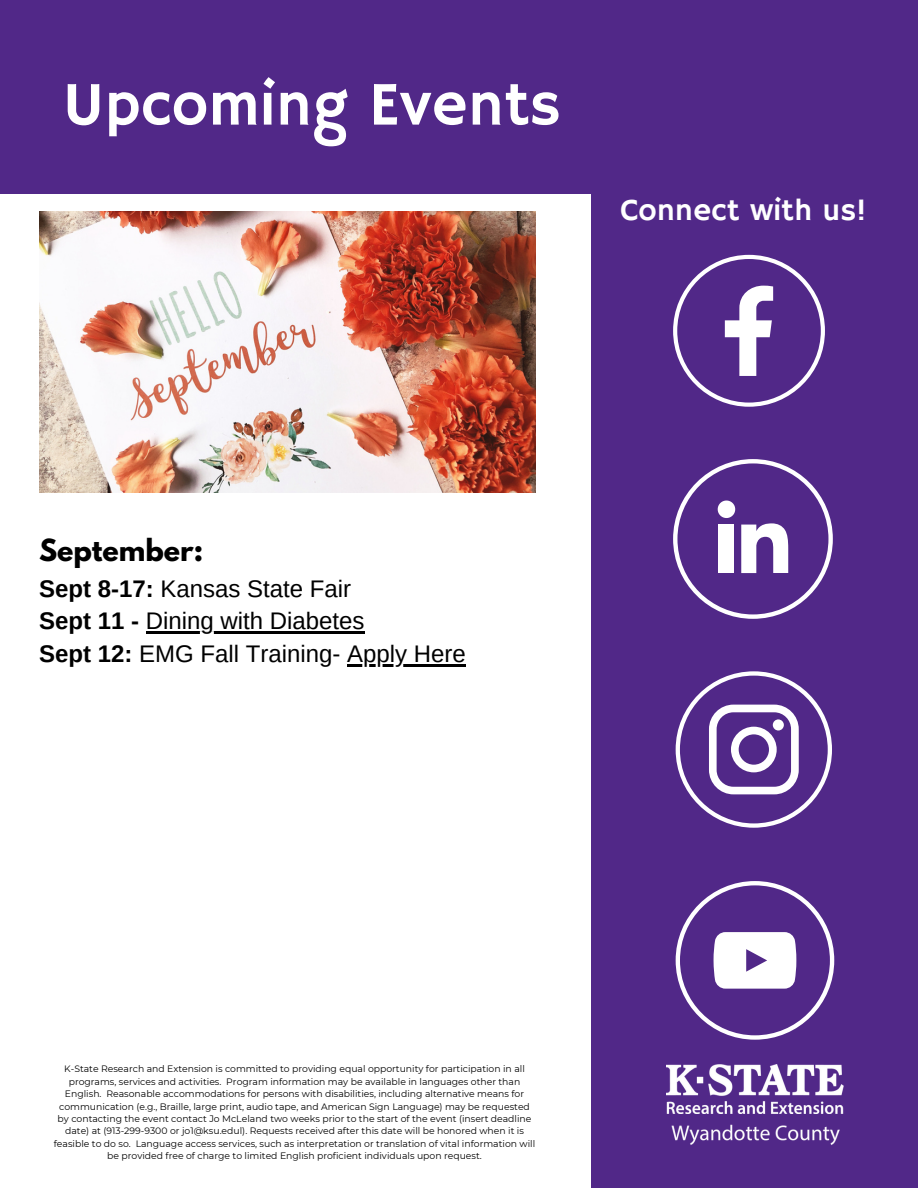
<style>
.page{position:relative;width:918px;height:1188px;background:#fff}
.page>*{position:absolute;margin:0;border:0;box-sizing:border-box;transform-origin:0 0}
.t1{font:62.25px "Hammersmith One";color:#fff}
.t2{font:31.05px "Hammersmith One";color:#fff}
.t3{font:700 27px "League Spartan";color:#000}
.t4{font:24px "Arimo";color:#000}
.t5{font:9.3px/12.5px "Montserrat";color:#000;text-align:center}
.s1{font-weight:700}
</style>
<div class="page">
<div style="left:591px;top:0;width:327px;height:1188px;background:#512888"></div>
<div style="left:0;top:0;width:918px;height:193px;background:#512888"></div>
<img style="left:667px;top:1065px;width:177px;height:48px">
<img style="left:667px;top:1105px;width:173px;height:40px">
<svg style="left:673px;top:255px;width:152px;height:152px"></svg>
<svg style="left:673px;top:459px;width:160px;height:160px"></svg>
<svg style="left:676px;top:881px;width:158px;height:159px"></svg>
<svg style="left:676px;top:671px;width:156px;height:157px"></svg>
<img style="left:39px;top:211px;width:496px;height:281px">
<hr style="left:146px;top:632px;width:218px;height:2px;background:#000">
<hr style="left:347px;top:664px;width:119px;height:3px;background:#000">
<p class="t1" style="left:63px;top:69px;width:500px">Upcoming Events</p>
<p class="t2" style="left:621px;top:192px;width:248px">Connect with us!</p>
<p class="t3" style="left:39px;top:537px;width:165px">September:</p>
<p class="t4" style="left:39px;top:575px;width:314px"><span class="s1">Sept 8-17:</span> Kansas State Fair</p>
<p class="t4" style="left:39px;top:608px;width:327px"><span class="s1">Sept 11 -</span> Dining with Diabetes</p>
<p class="t4" style="left:39px;top:640px;width:428px"><span class="s1">Sept 12:</span> EMG Fall Training- Apply Here</p>
<p class="t5" style="left:54px;top:1063px;width:483px">K-State Research and Extension is committed to providing equal opportunity for participation in all programs, services and activities. Program information may be available in languages other than English. Reasonable accommodations for persons with disabilities, including alternative means for communication (e.g., Braille, large print, audio tape, and American Sign Language) may be requested by contacting the event contact Jo McLeland two weeks prior to the start of the event (insert deadline date) at (913-299-9300 or jo1@ksu.edul). Requests received after this date will be honored when it is feasible to do so. Language access services, such as interpretation or translation of vital information will be provided free of charge to limited English proficient individuals upon request.</p>
</div>
